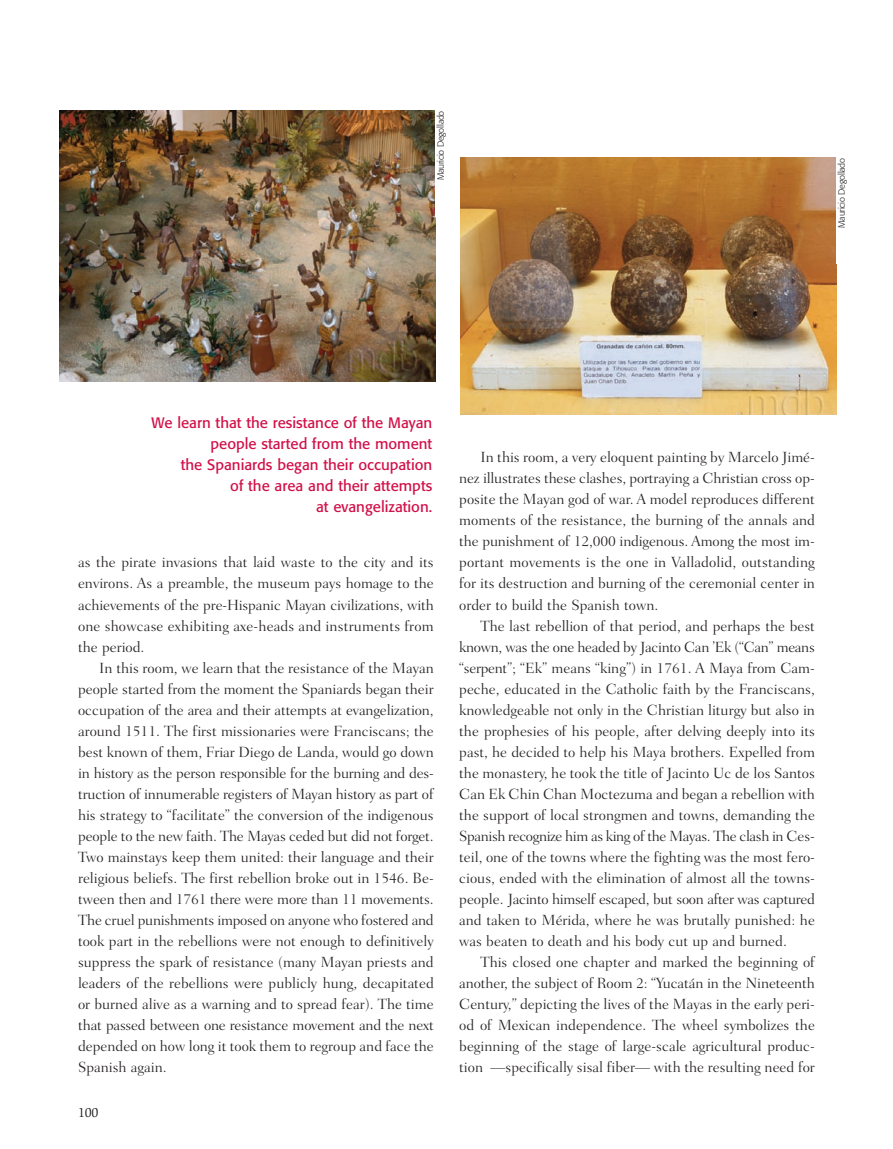
<style>
.page{position:relative;width:893px;height:1149px;background:#fff}
.page>*{position:absolute;margin:0;border:0;box-sizing:border-box;transform-origin:0 0}
.t1{font:300 15px "Fairfield LH";color:#231f20}
.t2{font:15px/21px "Formata";color:#d11048;text-align:right}
.t3{font:300 15px "Fairfield LH";letter-spacing:-.02em;color:#231f20}
.t4{font:300 15px "Fairfield LH";letter-spacing:-.025em;color:#231f20}
.t5{font:13.5px "Slimbach";color:#231f20}
.t6{font:300 9px "Formata";letter-spacing:-.02em;color:#231f20}
</style>
<div class="page">
<img style="left:59px;top:111px;width:376px;height:270px">
<img style="left:461px;top:157px;width:375px;height:257px">
<p class="t6" style="left:437px;top:180px;width:71px;rotate:-90deg">Mauricio Degollado</p>
<p class="t6" style="left:838px;top:228px;width:71px;rotate:-90deg">Mauricio Degollado</p>
<p class="t2" style="left:152px;top:413px;width:282px">We learn that the resistance of the Mayan people started from the moment<br>the Spaniards began their occupation<br>of the area and their attempts<br>at evangelization.</p>
<p class="t1" style="left:78px;top:556px;width:357px">as the pirate invasions that laid waste to the city and its</p>
<p class="t1" style="left:78px;top:577px;width:357px">environs. As a preamble, the museum pays homage to the</p>
<p class="t1" style="left:78px;top:598px;width:357px">achievements of the pre-Hispanic Mayan civilizations, with</p>
<p class="t1" style="left:78px;top:619px;width:357px">one showcase exhibiting axe-heads and instruments from</p>
<p class="t1" style="left:78px;top:640px;width:68px">the period.</p>
<p class="t1" style="left:99px;top:661px;width:336px">In this room, we learn that the resistance of the Mayan</p>
<p class="t1" style="left:78px;top:682px;width:357px">people started from the moment the Spaniards began their</p>
<p class="t1" style="left:78px;top:703px;width:357px">occupation of the area and their attempts at evangelization,</p>
<p class="t1" style="left:78px;top:724px;width:357px">around 1511. The first missionaries were Franciscans; the</p>
<p class="t1" style="left:78px;top:745px;width:357px">best known of them, Friar Diego de Landa, would go down</p>
<p class="t1" style="left:78px;top:766px;width:357px">in history as the person responsible for the burning and des-</p>
<p class="t1" style="left:78px;top:787px;width:357px">truction of innumerable registers of Mayan history as part of</p>
<p class="t1" style="left:78px;top:808px;width:357px">his strategy to “facilitate” the conversion of the indigenous</p>
<p class="t1" style="left:78px;top:829px;width:357px">people to the new faith. The Mayas ceded but did not forget.</p>
<p class="t1" style="left:78px;top:850px;width:357px">Two mainstays keep them united: their language and their</p>
<p class="t1" style="left:78px;top:871px;width:357px">religious beliefs. The first rebellion broke out in 1546. Be-</p>
<p class="t1" style="left:78px;top:892px;width:357px">tween then and 1761 there were more than 11 movements.</p>
<p class="t1" style="left:78px;top:913px;width:357px">The cruel punishments imposed on anyone who fostered and</p>
<p class="t1" style="left:78px;top:934px;width:357px">took part in the rebellions were not enough to definitively</p>
<p class="t1" style="left:78px;top:955px;width:357px">suppress the spark of resistance (many Mayan priests and</p>
<p class="t1" style="left:78px;top:976px;width:357px">leaders of the rebellions were publicly hung, decapitated</p>
<p class="t1" style="left:78px;top:997px;width:357px">or burned alive as a warning and to spread fear). The time</p>
<p class="t1" style="left:78px;top:1018px;width:357px">that passed between one resistance movement and the next</p>
<p class="t1" style="left:78px;top:1039px;width:357px">depended on how long it took them to regroup and face the</p>
<p class="t1" style="left:78px;top:1060px;width:90px">Spanish again.</p>
<p class="t5" style="left:78px;top:1107px;width:22px">100</p>
<p class="t1" style="left:480px;top:451px;width:336px">In this room, a very eloquent painting by Marcelo Jimé-</p>
<p class="t1" style="left:459px;top:472px;width:357px">nez illustrates these clashes, portraying a Christian cross op-</p>
<p class="t1" style="left:459px;top:493px;width:357px">posite the Mayan god of war. A model reproduces different</p>
<p class="t1" style="left:459px;top:514px;width:357px">moments of the resistance, the burning of the annals and</p>
<p class="t1" style="left:459px;top:535px;width:357px">the punishment of 12,000 indigenous. Among the most im-</p>
<p class="t1" style="left:459px;top:556px;width:357px">portant movements is the one in Valladolid, outstanding</p>
<p class="t1" style="left:459px;top:577px;width:357px">for its destruction and burning of the ceremonial center in</p>
<p class="t1" style="left:459px;top:598px;width:201px">order to build the Spanish town.</p>
<p class="t1" style="left:480px;top:619px;width:336px">The last rebellion of that period, and perhaps the best</p>
<p class="t3" style="left:459px;top:640px;width:357px">known, was the one headed by Jacinto Can ’Ek (“Can” means</p>
<p class="t1" style="left:459px;top:661px;width:357px">“serpent”; “Ek” means “king”) in 1761. A Maya from Cam-</p>
<p class="t1" style="left:459px;top:682px;width:357px">peche, educated in the Catholic faith by the Franciscans,</p>
<p class="t1" style="left:459px;top:703px;width:357px">knowledgeable not only in the Christian liturgy but also in</p>
<p class="t1" style="left:459px;top:724px;width:357px">the prophesies of his people, after delving deeply into its</p>
<p class="t1" style="left:459px;top:745px;width:357px">past, he decided to help his Maya brothers. Expelled from</p>
<p class="t1" style="left:459px;top:766px;width:357px">the monastery, he took the title of Jacinto Uc de los Santos</p>
<p class="t1" style="left:459px;top:787px;width:357px">Can Ek Chin Chan Moctezuma and began a rebellion with</p>
<p class="t1" style="left:459px;top:808px;width:357px">the support of local strongmen and towns, demanding the</p>
<p class="t4" style="left:459px;top:829px;width:357px">Spanish recognize him as king of the Mayas. The clash in Ces-</p>
<p class="t1" style="left:459px;top:850px;width:357px">teil, one of the towns where the fighting was the most fero-</p>
<p class="t1" style="left:459px;top:871px;width:357px">cious, ended with the elimination of almost all the towns-</p>
<p class="t3" style="left:459px;top:892px;width:357px">people. Jacinto himself escaped, but soon after was captured</p>
<p class="t1" style="left:459px;top:913px;width:357px">and taken to Mérida, where he was brutally punished: he</p>
<p class="t1" style="left:459px;top:934px;width:329px">was beaten to death and his body cut up and burned.</p>
<p class="t1" style="left:480px;top:955px;width:336px">This closed one chapter and marked the beginning of</p>
<p class="t1" style="left:459px;top:976px;width:357px">another, the subject of Room 2: “Yucatán in the Nineteenth</p>
<p class="t1" style="left:459px;top:997px;width:357px">Century,” depicting the lives of the Mayas in the early peri-</p>
<p class="t1" style="left:459px;top:1018px;width:357px">od of Mexican independence. The wheel symbolizes the</p>
<p class="t1" style="left:459px;top:1039px;width:357px">beginning of the stage of large-scale agricultural produc-</p>
<p class="t1" style="left:459px;top:1060px;width:357px">tion —specifically sisal fiber— with the resulting need for</p>
</div>
